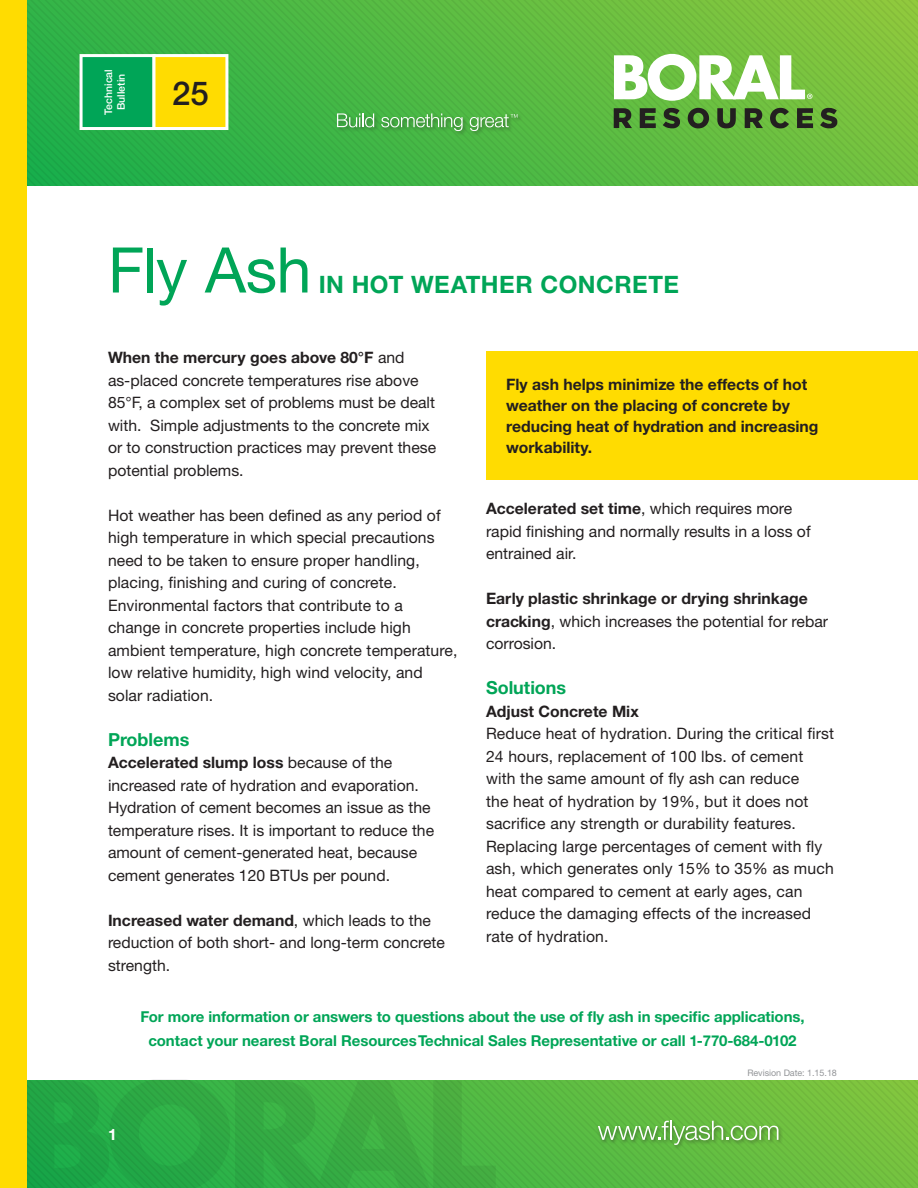
<style>
.page{position:relative;width:918px;height:1188px;background:#fff}
.page>*{position:absolute;margin:0;border:0;box-sizing:border-box;transform-origin:0 0}
.t1{font:63px "Helvetica Neue";letter-spacing:-.01em;color:#00a557}
.t2{font:500 33px "Helvetica Neue";color:#231f20}
.t3{font:700 24px "Helvetica Neue";letter-spacing:.02em;color:#00a557}
.t4{font:700 18px "Helvetica Neue CE";color:#00a557}
.t5{font:15.75px/22.5px "Helvetica Neue";letter-spacing:.005em;color:#231f20}
.t6{font:700 15.75px/21px "Helvetica Neue CE";color:#231f20}
.t7{font:700 15.75px "Helvetica Neue CE";color:#fff}
.t8{font:700 15px/24px "Helvetica Neue CE";letter-spacing:-.005em;color:#00a557;text-align:center}
.t9{font:500 10.5px "Helvetica Neue";color:#fff}
.t10{font:9px "Helvetica Neue";letter-spacing:-.005em;color:#939598}
.s1{font-family:"Helvetica Neue CE";font-weight:700}
.s2{font-family:"Helvetica Neue";font-weight:400}
</style>
<div class="page">
<svg style="left:27px;top:0;width:891px;height:186px;background:#52b843"></svg>
<svg style="left:496px;top:1080px;width:422px;height:108px;background:#65bc40"></svg>
<svg style="left:27px;top:1080px;width:469px;height:108px;background:#33ab44"></svg>
<div style="left:335px;top:112px;width:187px;height:24px;background:#231f20;opacity:.45"></div>
<svg style="left:337px;top:113px;width:37px;height:14px"></svg>
<svg style="left:381px;top:113px;width:82px;height:18px"></svg>
<svg style="left:470px;top:114px;width:48px;height:17px"></svg>
<div style="left:596px;top:1119px;width:187px;height:31px;background:#231f20;opacity:.45"></div>
<svg style="left:598px;top:1121px;width:180px;height:24px;background:#7bbe61"></svg>
<div style="left:0;top:0;width:27px;height:1188px;background:#ffdc01"></div>
<svg style="left:614px;top:108px;width:18px;height:20px"></svg>
<svg style="left:640px;top:108px;width:16px;height:20px"></svg>
<svg style="left:663px;top:108px;width:17px;height:20px"></svg>
<svg style="left:688px;top:108px;width:21px;height:20px"></svg>
<svg style="left:717px;top:108px;width:19px;height:20px"></svg>
<svg style="left:745px;top:108px;width:18px;height:20px"></svg>
<svg style="left:770px;top:108px;width:19px;height:20px"></svg>
<svg style="left:797px;top:108px;width:16px;height:20px"></svg>
<svg style="left:820px;top:108px;width:17px;height:20px"></svg>
<svg style="left:614px;top:54px;width:198px;height:47px"></svg>
<div style="left:80px;top:54px;width:76px;height:76px;background:#00a557;border:3px solid #fff"></div>
<div style="left:152px;top:54px;width:76px;height:76px;background:#ffdc01;border:3px solid #fff"></div>
<div style="left:486px;top:351px;width:432px;height:129px;background:#ffdc01"></div>
<p class="t9" style="left:102px;top:115px;width:47px;rotate:-90deg">Technical</p>
<p class="t9" style="left:115px;top:110px;width:38px;rotate:-90deg">Bulletin</p>
<p class="t2" style="left:172px;top:74px;width:38px">25</p>
<p class="t1" style="left:108px;top:233px;width:205px">Fly Ash</p>
<p class="t3" style="left:319px;top:269px;width:362px">IN HOT WEATHER CONCRETE</p>
<p class="t5" style="left:108px;top:346px;width:330px"><span class="s1">When the mercury goes above 80°F</span> and as-placed concrete temperatures rise above 85°F, a complex set of problems must be dealt with. Simple adjustments to the concrete mix or to construction practices may prevent these potential problems.</p>
<p class="t5" style="left:108px;top:504px;width:351px">Hot weather has been defined as any period of high temperature in which special precautions need to be taken to ensure proper handling, placing, finishing and curing of concrete.<br>Environmental factors that contribute to a change in concrete properties include high ambient temperature, high concrete temperature, low relative humidity, high wind velocity, and solar radiation.</p>
<p class="t4" style="left:108px;top:728px;width:83px">Problems</p>
<p class="t5" style="left:108px;top:751px;width:328px"><span class="s1">Accelerated slump loss</span> because of the increased rate of hydration and evaporation.<br>Hydration of cement becomes an issue as the temperature rises. It is important to reduce the amount of cement-generated heat, because cement generates 120 BTUs per pound.</p>
<p class="t5" style="left:108px;top:909px;width:338px"><span class="s1">Increased water demand</span>, which leads to the reduction of both short- and long-term concrete strength.</p>
<p class="t6" style="left:506px;top:374px;width:314px">Fly ash helps minimize the effects of hot weather on the placing of concrete by reducing heat of hydration and increasing workability.</p>
<p class="t5" style="left:486px;top:497px;width:326px"><span class="s1">Accelerated set time</span>, which requires more rapid finishing and normally results in a loss of entrained air.</p>
<p class="t6" style="left:486px;top:588px;width:344px;line-height:22.5px">Early plastic shrinkage or drying shrinkage cracking<span class="s2">, which increases the potential for rebar corrosion.</span></p>
<p class="t4" style="left:486px;top:677px;width:82px">Solutions</p>
<p class="t6" style="left:486px;top:701px;width:154px">Adjust Concrete Mix</p>
<p class="t5" style="left:486px;top:722px;width:350px">Reduce heat of hydration. During the critical first 24 hours, replacement of 100 lbs. of cement with the same amount of fly ash can reduce<br>the heat of hydration by 19%, but it does not sacrifice any strength or durability features.<br>Replacing large percentages of cement with fly ash, which generates only 15% to 35% as much heat compared to cement at early ages, can reduce the damaging effects of the increased rate of hydration.</p>
<p class="t8" style="left:140px;top:1005px;width:666px">For more information or answers to questions about the use of fly ash in specific applications, contact your nearest Boral Resources Technical Sales Representative or call 1-770-684-0102</p>
<p class="t7" style="left:108px;top:1124px;width:10px">1</p>
<p class="t10" style="left:747px;top:1068px;width:91px">Revision Date: 1.15.18</p>
</div>
